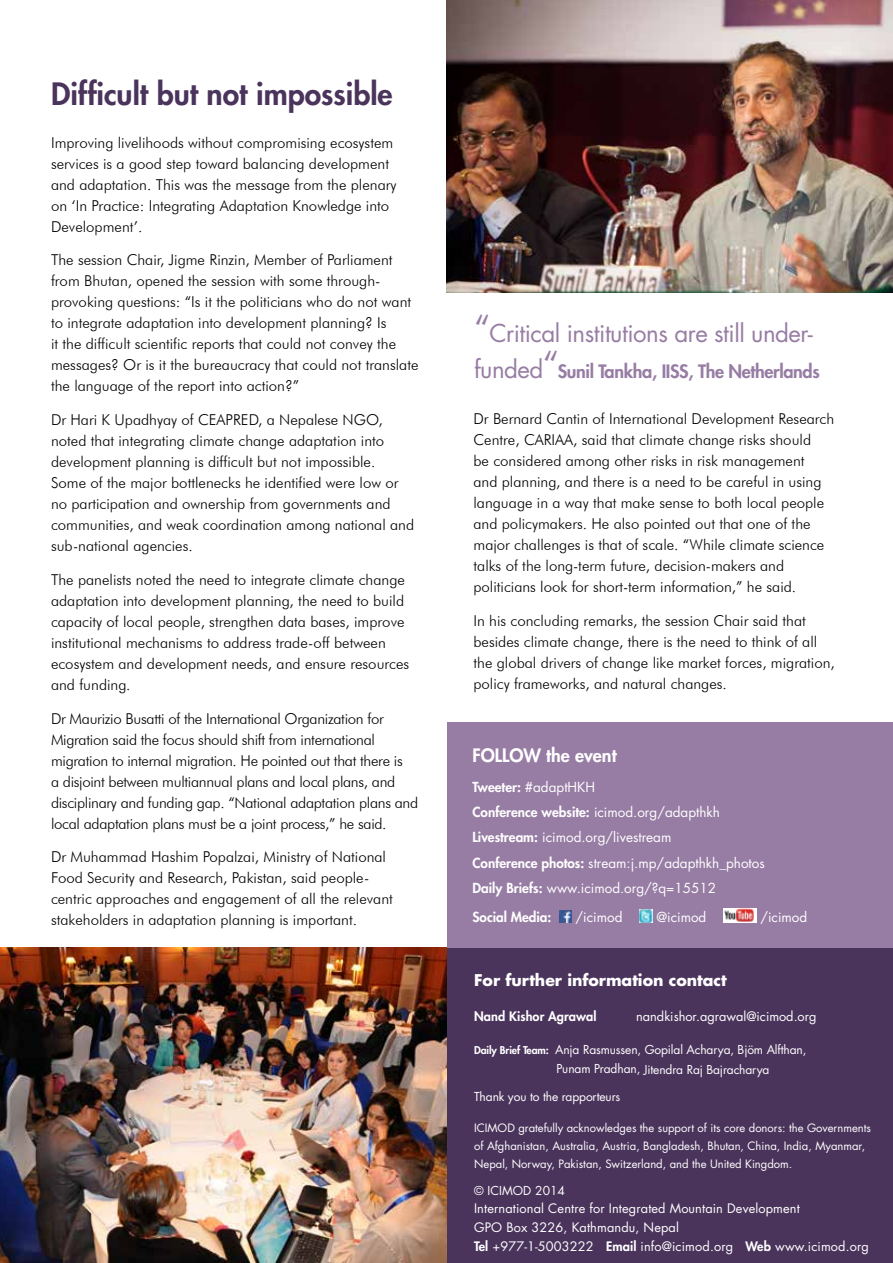
<style>
.page{position:relative;width:893px;height:1263px;background:#fff}
.page>*{position:absolute;margin:0;border:0;box-sizing:border-box;transform-origin:0 0}
.t1{font:800 30px "Futura Std";color:#4b345c}
.t2{font:24px "Futura Std";letter-spacing:-.02em;color:#977ca4}
.t3{font:800 18px "Futura Std";letter-spacing:-.02em;color:#977ca4}
.t4{font:800 18px "Futura Std";color:#fff}
.t5{font:700 15.75px "Futura Std";color:#fff}
.t6{font:300 15px/21px "Futura BT";color:#000}
.t7{font:300 15px/21px "Futura BT";letter-spacing:-.02em;color:#000}
.t8{font:13.5px/25.2px "Futura Std";color:#fff}
.t9{font:800 13.5px "Futura Std";color:#fff}
.t10{font:12.75px/18.6px "Futura Std";letter-spacing:.01em;color:#fff}
.t11{font:800 12.75px "Futura Std";letter-spacing:.005em;color:#fff}
.t12{font:12px/20.1px "Futura Std";letter-spacing:-.01em;color:#fff}
.t13{font:11.25px/18px "Futura Std";color:#fff}
.s1{font-family:"Futura BT";font-weight:300;font-size:37.5px}
.s2{font-weight:400;font-size:24px}
.s3{font-weight:800}
.s4{font-weight:800;font-size:10.5px}
</style>
<div class="page">
<div style="left:446px;top:947px;width:447px;height:316px;background:#4b345c"></div>
<img style="left:0;top:947px;width:446px;height:316px">
<img style="left:446px;top:0;width:447px;height:292px">
<div style="left:447px;top:722px;width:446px;height:225px;background:#977ca4"></div>
<svg style="left:560px;top:910px;width:11px;height:12px"></svg>
<svg style="left:639px;top:909px;width:13px;height:13px"></svg>
<img style="left:723px;top:908px;width:33px;height:14px">
<h1 class="t1" style="left:51px;top:75px;width:343px">Difficult but not impossible</h1>
<p class="t6" style="left:51px;top:132px;width:347px">Improving livelihoods without compromising ecosystem services is a good step toward balancing development and adaptation. This was the message from the plenary on ‘In Practice: Integrating Adaptation Knowledge into Development’.</p>
<p class="t6" style="left:51px;top:249px;width:369px">The session Chair, Jigme Rinzin, Member of Parliament from Bhutan, opened the session with some through&shy;provoking questions: “Is it the politicians who do not want to integrate adaptation into development planning? Is<br>it the difficult scientific reports that could not convey the messages? Or is it the bureaucracy that could not translate the language of the report into action?”</p>
<p class="t6" style="left:51px;top:409px;width:365px">Dr Hari K Upadhyay of CEAPRED, a Nepalese NGO, noted that integrating climate change adaptation into development planning is difficult but not impossible.<br>Some of the major bottlenecks he identified were low or no participation and ownership from governments and communities, and weak coordination among national and sub-national agencies.</p>
<p class="t6" style="left:51px;top:569px;width:360px">The panelists noted the need to integrate climate change adaptation into development planning, the need to build capacity of local people, strengthen data bases, improve institutional mechanisms to address trade-off between ecosystem and development needs, and ensure resources and funding.</p>
<p class="t7" style="left:51px;top:708px;width:369px">Dr Maurizio Busatti of the International Organization for Migration said the focus should shift from international migration to internal migration. He pointed out that there is<br>a disjoint between multiannual plans and local plans, and disciplinary and funding gap. “National adaptation plans and local adaptation plans must be a joint process,” he said.</p>
<p class="t6" style="left:51px;top:846px;width:343px">Dr Muhammad Hashim Popalzai, Ministry of National Food Security and Research, Pakistan, said people&shy;centric approaches and engagement of all the relevant stakeholders in adaptation planning is important.</p>
<h2 class="t2" style="left:474px;top:317px;width:340px"><span class="s1">“</span>Critical institutions are still under-</h2>
<p class="t3" style="left:474px;top:360px;width:347px"><span class="s2">funded</span><span class="s1">“</span>Sunil Tankha, IISS, The Netherlands</p>
<p class="t6" style="left:473px;top:408px;width:362px">Dr Bernard Cantin of International Development Research Centre, CARIAA, said that climate change risks should<br>be considered among other risks in risk management<br>and planning, and there is a need to be careful in using language in a way that make sense to both local people and policymakers. He also pointed out that one of the major challenges is that of scale. “While climate science talks of the long-term future, decision-makers and politicians look for short-term information,” he said.</p>
<p class="t6" style="left:473px;top:610px;width:363px">In his concluding remarks, the session Chair said that besides climate change, there is the need to think of all the global drivers of change like market forces, migration, policy frameworks, and natural changes.</p>
<p class="t4" style="left:472px;top:744px;width:146px">FOLLOW the event</p>
<p class="t8" style="left:472px;top:774px;width:294px"><span class="s3">Tweeter:</span> #adaptHKH<br><span class="s3">Conference website:</span> icimod.org/adapthkh <span class="s3">Livestream:</span> icimod.org/livestream<br><span class="s3">Conference photos:</span> stream:j.mp/adapthkh_photos <span class="s3">Daily Briefs:</span> www.icimod.org/?q=15512</p>
<p class="t9" style="left:472px;top:909px;width:80px">Social Media:</p>
<p class="t8" style="left:576px;top:905px;width:48px">/icimod</p>
<p class="t8" style="left:656px;top:905px;width:52px">@icimod</p>
<p class="t8" style="left:760px;top:905px;width:48px">/icimod</p>
<p class="t5" style="left:474px;top:969px;width:254px">For further information contact</p>
<p class="t11" style="left:474px;top:1008px;width:124px">Nand Kishor Agrawal</p>
<p class="t10" style="left:636px;top:1007px;width:182px">nandkishor.agrawal@icimod.org</p>
<p class="t12" style="left:556px;top:1039px;width:251px;text-indent:-82px"><span class="s4">Daily Brief Team:</span> Anja Rasmussen, Gopilal Acharya, Bjöm Alfthan,<br>Punam Pradhan, Jitendra Raj Bajracharya</p>
<p class="t12" style="left:474px;top:1087px;width:148px">Thank you to the rapporteurs</p>
<p class="t13" style="left:474px;top:1118px;width:398px">ICIMOD gratefully acknowledges the support of its core donors: the Governments of Afghanistan, Australia, Austria, Bangladesh, Bhutan, China, India, Myanmar,<br>Nepal, Norway, Pakistan, Switzerland, and the United Kingdom.</p>
<p class="t12" style="left:474px;top:1181px;width:92px">© ICIMOD 2014</p>
<p class="t10" style="left:474px;top:1199px;width:396px">International Centre for Integrated Mountain Development<br>GPO Box 3226, Kathmandu, Nepal<br><span class="s3">Tel</span> +977-1-5003222 <span class="s3">Email</span> info@icimod.org <span class="s3">Web</span> www.icimod.org</p>
</div>
